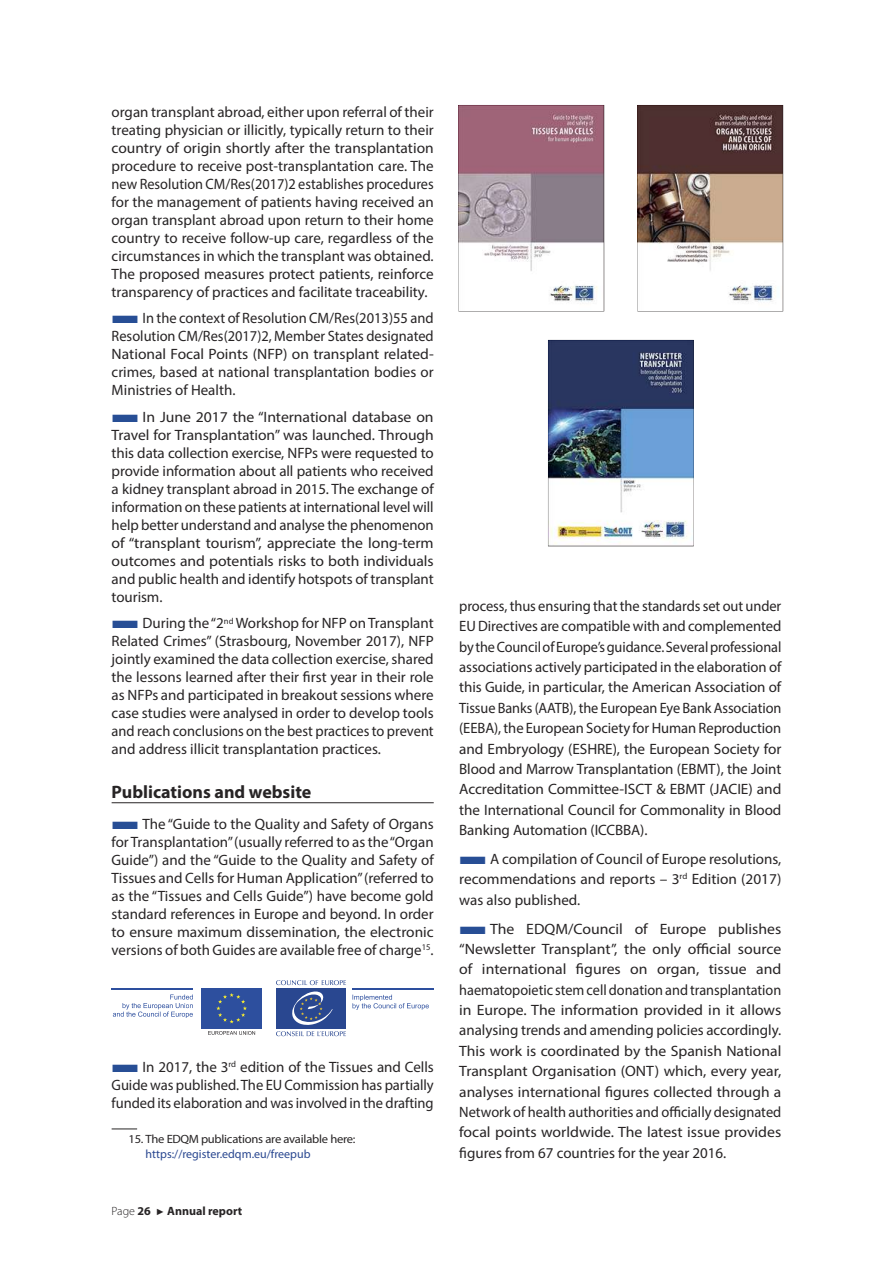
<style>
.page{position:relative;width:893px;height:1263px;background:#fff}
.page>*{position:absolute;margin:0;border:0;box-sizing:border-box;transform-origin:0 0}
.t1{font:700 18px "Myriad Pro";color:#272425}
.t2{font:15px/18px "Myriad Pro";color:#272425;text-align:justify}
.t3{font:15px/20.4px "Myriad Pro";color:#272425;text-align:justify;scale:1.05 1}
.t4{font:15px/20.4px "Myriad Pro";color:#272425;text-align:justify;scale:.96 1}
.t5{font:12px "Myriad Pro";letter-spacing:-.025em;color:#272425;scale:1.05 1}
.t6{font:12px "Myriad Pro";color:#294790}
.t7{font:700 12px "Myriad Pro";color:#272425}
.s1{color:#274e95}
.s2{font-weight:300}
.s3{font-family:"Arial";font-weight:400;font-size:9px}
</style>
<div class="page">
<img style="left:459px;top:105px;width:145px;height:205px">
<img style="left:638px;top:105px;width:145px;height:205px">
<img style="left:548px;top:340px;width:145px;height:206px">
<hr style="left:112px;top:802px;width:322px;height:1px;background:#272425">
<svg style="left:112px;top:1128px;width:25px;height:1px"></svg>
<div style="left:201px;top:988px;width:61px;height:40px;background:#2d4f9e"></div>
<svg style="left:216px;top:993px;width:31px;height:30px"></svg>
<svg style="left:208px;top:1031px;width:47px;height:4px"></svg>
<svg style="left:113px;top:994px;width:80px;height:24px"></svg>
<hr style="left:112px;top:988px;width:81px;height:1px;background:#2d4f9e">
<svg style="left:276px;top:980px;width:70px;height:5px"></svg>
<svg style="left:276px;top:1031px;width:70px;height:5px"></svg>
<div style="left:276px;top:988px;width:70px;height:40px;background:#294790"></div>
<svg style="left:292px;top:991px;width:41px;height:34px"></svg>
<svg style="left:352px;top:994px;width:77px;height:16px"></svg>
<hr style="left:352px;top:988px;width:82px;height:1px;background:#2d4f9e">
<p class="t2" style="left:112px;top:104px;width:324px">organ transplant abroad, either upon referral of their treating physician or illicitly, typically return to their country of origin shortly after the transplantation procedure to receive post-transplantation care. The new Resolution CM/Res(2017)2 establishes procedures for the management of patients having received an organ transplant abroad upon return to their home country to receive follow-up care, regardless of the circumstances in which the transplant was obtained.<br>The proposed measures protect patients, reinforce transparency of practices and facilitate traceability.</p>
<p class="t2" style="left:112px;top:310px;width:324px"><span class="s1">■</span>In the context of Resolution CM/Res(2013)55 and Resolution CM/Res(2017)2, Member States designated National Focal Points (NFP) on transplant related&shy;crimes, based at national transplantation bodies or Ministries of Health.</p>
<p class="t3" style="left:112px;top:409px;width:308px;line-height:18px"><span class="s1">■</span>In June 2017 the “International database on Travel for Transplantation” was launched. Through this data collection exercise, NFPs were requested to provide information about all patients who received a kidney transplant abroad in 2015. The exchange of information on these patients at international level will help better understand and analyse the phenomenon of “transplant tourism”, appreciate the long-term outcomes and potentials risks to both individuals and public health and identify hotspots of transplant tourism.</p>
<p class="t2" style="left:112px;top:616px;width:324px"><span class="s1">■</span>During the “2<sup>nd</sup> Workshop for NFP on Transplant Related Crimes” (Strasbourg, November 2017), NFP jointly examined the data collection exercise, shared the lessons learned after their first year in their role as NFPs and participated in breakout sessions where case studies were analysed in order to develop tools and reach conclusions on the best practices to prevent and address illicit transplantation practices.</p>
<p class="t1" style="left:112px;top:785px;width:201px">Publications and website</p>
<p class="t2" style="left:112px;top:816px;width:324px"><span class="s1">■</span>The “Guide to the Quality and Safety of Organs for Transplantation” (usually referred to as the “Organ Guide”) and the “Guide to the Quality and Safety of Tissues and Cells for Human Application” (referred to as the “Tissues and Cells Guide”) have become gold standard references in Europe and beyond. In order to ensure maximum dissemination, the electronic versions of both Guides are available free of charge<sup>15</sup>.</p>
<p class="t2" style="left:112px;top:1059px;width:324px"><span class="s1">■</span>In 2017, the 3<sup>rd</sup> edition of the Tissues and Cells Guide was published. The EU Commission has partially funded its elaboration and was involved in the drafting</p>
<p class="t5" style="left:129px;top:1135px;width:218px">15. The EDQM publications are available here:</p>
<p class="t6" style="left:146px;top:1149px;width:166px">https://register.edqm.eu/freepub</p>
<p class="t7" style="left:112px;top:1206px;width:132px"><span class="s2">Page</span> 26 <span class="s3">►</span> Annual report</p>
<p class="t4" style="left:459px;top:597px;width:337px">process, thus ensuring that the standards set out under EU Directives are compatible with and complemented by the Council of Europe’s guidance. Several professional associations actively participated in the elaboration of this Guide, in particular, the American Association of Tissue Banks (AATB), the European Eye Bank Association (EEBA), the European Society for Human Reproduction and Embryology (ESHRE), the European Society for Blood and Marrow Transplantation (EBMT), the Joint Accreditation Committee-ISCT &amp; EBMT (JACIE) and the International Council for Commonality in Blood Banking Automation (ICCBBA).</p>
<p class="t2" style="left:459px;top:850px;width:324px;line-height:20.4px"><span class="s1">■</span>A compilation of Council of Europe resolutions, recommendations and reports – 3<sup>rd</sup> Edition (2017) was also published.</p>
<p class="t3" style="left:459px;top:919px;width:308px"><span class="s1">■</span>The EDQM/Council of Europe publishes “Newsletter Transplant”, the only official source of international figures on organ, tissue and haematopoietic stem cell donation and transplantation in Europe. The information provided in it allows analysing trends and amending policies accordingly.<br>This work is coordinated by the Spanish National Transplant Organisation (ONT) which, every year, analyses international figures collected through a Network of health authorities and officially designated focal points worldwide. The latest issue provides figures from 67 countries for the year 2016.</p>
</div>
